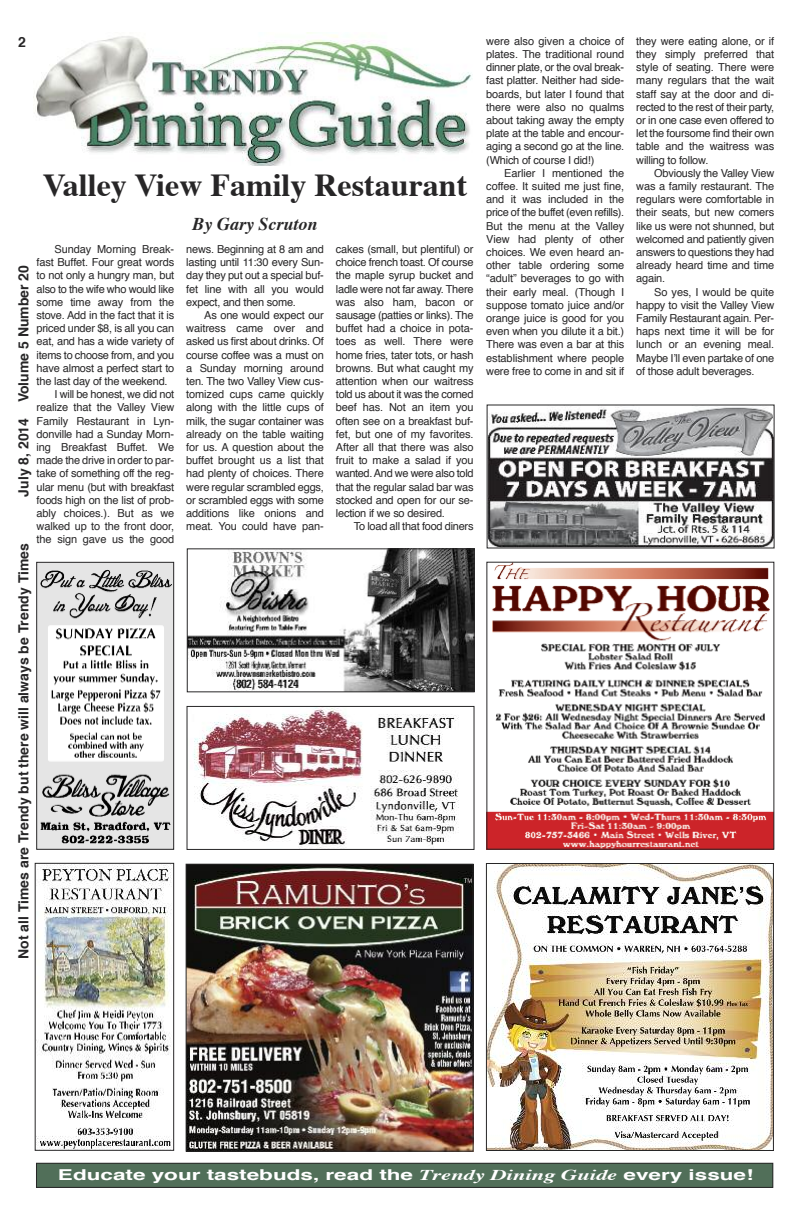
<style>
.page{position:relative;width:792px;height:1224px;background:#fff}
.page>*{position:absolute;margin:0;border:0;box-sizing:border-box;transform-origin:0 0}
.t1{font:700 32px "Times";color:#272627}
.t2{font:italic 700 18px "Times";color:#272627}
.t3{font:700 15px "Helvetica";color:#fff;scale:1.5 1}
.t4{font:700 14px "Helvetica";color:#272627}
.t5{font:11px/13.2px "Helvetica";letter-spacing:-.02em;color:#272627;text-align:justify}
.s1{font-family:"Times";font-style:italic}
</style>
<div class="page">
<img style="left:34px;top:33px;width:438px;height:133px">
<img style="left:489px;top:406px;width:284px;height:140px">
<div style="left:487px;top:404px;width:288px;height:144px;border:1px solid #272627"></div>
<img style="left:188px;top:866px;width:284px;height:284px">
<div style="left:186px;top:864px;width:288px;height:288px;border:1px solid #272627"></div>
<img style="left:193px;top:708px;width:266px;height:140px">
<div style="left:187px;top:706px;width:288px;height:144px;border:1px solid #272627"></div>
<img style="left:37px;top:865px;width:135px;height:284px">
<div style="left:35px;top:863px;width:139px;height:288px;border:1px solid #272627"></div>
<img style="left:189px;top:550px;width:284px;height:140px">
<div style="left:187px;top:548px;width:288px;height:144px;border:1px solid #272627"></div>
<img style="left:488px;top:865px;width:284px;height:284px">
<div style="left:486px;top:863px;width:288px;height:288px;border:1px solid #272627"></div>
<img style="left:38px;top:564px;width:134px;height:284px">
<div style="left:36px;top:562px;width:138px;height:288px;border:1px solid #272627"></div>
<img style="left:488px;top:564px;width:284px;height:284px">
<div style="left:36px;top:1163px;width:737px;height:24px;background:#516f59"></div>
<div style="left:36px;top:1163px;width:737px;height:25px;border:1px solid #272627"></div>
<p class="t4" style="left:18px;top:36px;width:9px">2</p>
<h1 class="t1" style="left:43px;top:172px;width:426px">Valley View Family restaurant</h1>
<h2 class="t2" style="left:193px;top:217px;width:127px">By Gary Scruton</h2>
<p class="t5" style="left:55px;top:243px;width:121px">Sunday Morning Break-</p>
<p class="t5" style="left:37px;top:257px;width:139px">fast Buffet. Four great words</p>
<p class="t5" style="left:37px;top:270px;width:139px">to not only a hungry man, but</p>
<p class="t5" style="left:37px;top:283px;width:139px">also to the wife who would like</p>
<p class="t5" style="left:37px;top:296px;width:139px">some time away from the</p>
<p class="t5" style="left:37px;top:309px;width:139px">stove. Add in the fact that it is</p>
<p class="t5" style="left:37px;top:323px;width:139px">priced under $8, is all you can</p>
<p class="t5" style="left:37px;top:336px;width:139px">eat, and has a wide variety of</p>
<p class="t5" style="left:37px;top:349px;width:139px">items to choose from, and you</p>
<p class="t5" style="left:37px;top:362px;width:139px">have almost a perfect start to</p>
<p class="t5" style="left:37px;top:375px;width:133px">the last day of the weekend.</p>
<p class="t5" style="left:55px;top:389px;width:121px">I will be honest, we did not</p>
<p class="t5" style="left:37px;top:402px;width:139px">realize that the Valley View</p>
<p class="t5" style="left:37px;top:415px;width:139px">Family Restaurant in Lyn-</p>
<p class="t5" style="left:37px;top:428px;width:139px">donville had a Sunday Morn-</p>
<p class="t5" style="left:37px;top:441px;width:139px">ing Breakfast Buffet. We</p>
<p class="t5" style="left:37px;top:455px;width:139px">made the drive in order to par-</p>
<p class="t5" style="left:37px;top:468px;width:139px">take of something off the reg-</p>
<p class="t5" style="left:37px;top:481px;width:139px">ular menu (but with breakfast</p>
<p class="t5" style="left:37px;top:494px;width:139px">foods high on the list of prob-</p>
<p class="t5" style="left:37px;top:507px;width:139px">ably choices.). But as we</p>
<p class="t5" style="left:37px;top:521px;width:139px">walked up to the front door,</p>
<p class="t5" style="left:37px;top:534px;width:139px">the sign gave us the good</p>
<p class="t4" style="left:18px;top:497px;width:233px;rotate:-90deg">july 8, 2014 Volume 5 Number 20</p>
<p class="t4" style="left:18px;top:959px;width:417px;rotate:-90deg">Not all Times are Trendy but there will always be Trendy Times</p>
<p class="t5" style="left:186px;top:243px;width:139px">news. Beginning at 8 am and lasting until 11:30 every Sun&shy;day they put out a special buf&shy;fet line with all you would expect, and then some.</p>
<p class="t5" style="left:186px;top:309px;width:139px;text-indent:18px">As one would expect our waitress came over and asked us first about drinks. Of course coffee was a must on a Sunday morning around ten. The two Valley View cus&shy;tomized cups came quickly along with the little cups of milk, the sugar container was already on the table waiting for us. A question about the buffet brought us a list that had plenty of choices. There were regular scrambled eggs, or scrambled eggs with some additions like onions and meat. You could have pan-</p>
<p class="t5" style="left:336px;top:243px;width:139px">cakes (small, but plentiful) or choice french toast. Of course the maple syrup bucket and ladle were not far away. There was also ham, bacon or sausage (patties or links). The buffet had a choice in pota&shy;toes as well. There were home fries, tater tots, or hash browns. But what caught my attention when our waitress told us about it was the corned beef has. Not an item you often see on a breakfast buf&shy;fet, but one of my favorites.<br>After all that there was also fruit to make a salad if you wanted. And we were also told that the regular salad bar was stocked and open for our se&shy;lection if we so desired.</p>
<p class="t5" style="left:354px;top:521px;width:121px">To load all that food diners</p>
<p class="t5" style="left:486px;top:35px;width:140px">were also given a choice of plates. The traditional round dinner plate, or the oval break&shy;fast platter. Neither had side&shy;boards, but later I found that there were also no qualms about taking away the empty plate at the table and encour&shy;aging a second go at the line. (Which of course I did!)</p>
<p class="t5" style="left:486px;top:167px;width:140px;text-indent:18px">Earlier I mentioned the coffee. It suited me just fine, and it was included in the price of the buffet (even refills).<br>But the menu at the Valley View had plenty of other choices. We even heard an&shy;other table ordering some “adult” beverages to go with their early meal. (Though I suppose tomato juice and/or orange juice is good for you even when you dilute it a bit.)<br>There was even a bar at this establishment where people were free to come in and sit if</p>
<p class="t5" style="left:636px;top:35px;width:140px">they were eating alone, or if they simply preferred that style of seating. There were many regulars that the wait staff say at the door and di&shy;rected to the rest of their party, or in one case even offered to let the foursome find their own table and the waitress was willing to follow.</p>
<p class="t5" style="left:636px;top:167px;width:140px;text-indent:18px">Obviously the Valley View was a family restaurant. The regulars were comfortable in their seats, but new comers like us were not shunned, but welcomed and patiently given answers to questions they had already heard time and time again.</p>
<p class="t5" style="left:636px;top:286px;width:140px;text-indent:18px">So yes, I would be quite happy to visit the Valley View Family Restaurant again. Per&shy;haps next time it will be for lunch or an evening meal.<br>Maybe I’ll even partake of one of those adult beverages.</p>
<h3 class="t3" style="left:58px;top:1168px;width:465px">Educate your tastebuds, read the <span class="s1">Trendy Dining Guide</span> every issue!</h3>
</div>
